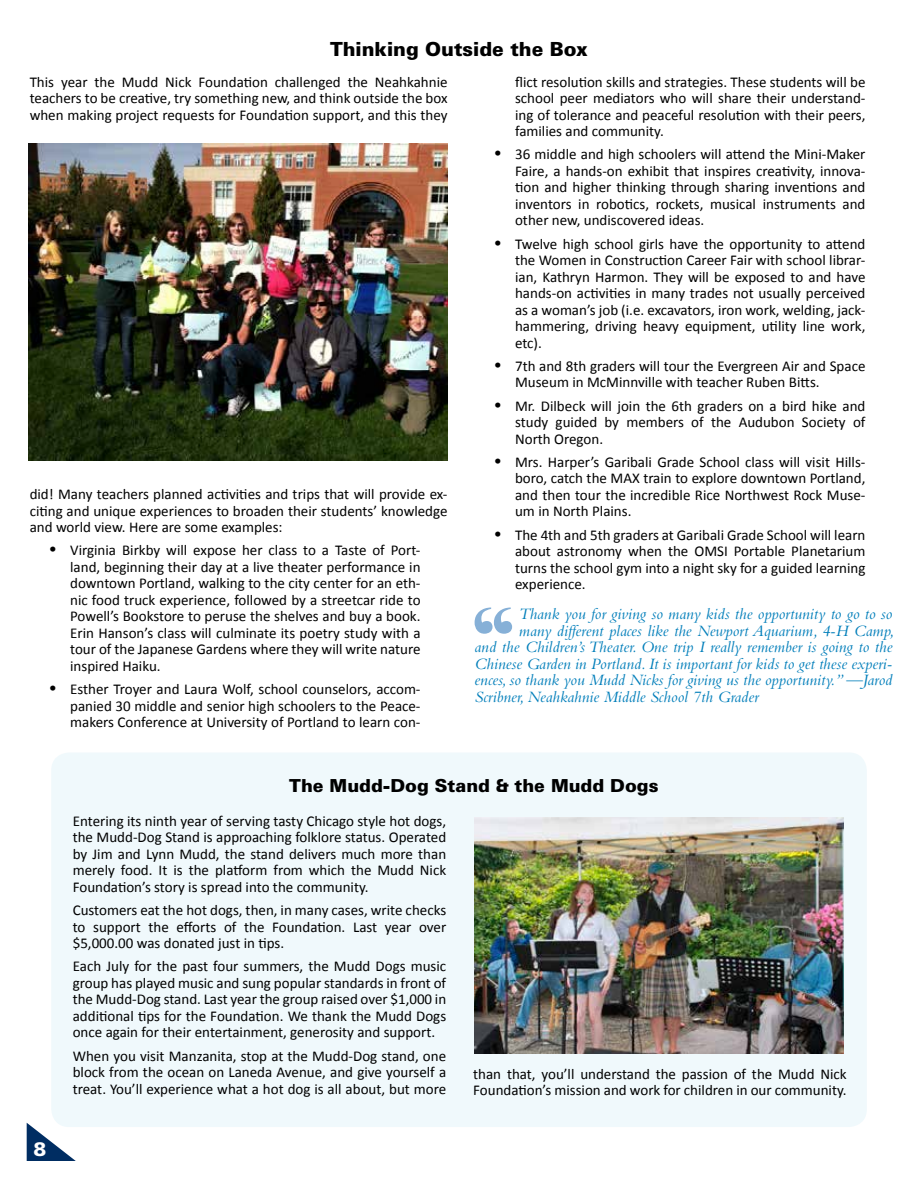
<style>
.page{position:relative;width:918px;height:1188px;background:#fff}
.page>*{position:absolute;margin:0;border:0;box-sizing:border-box;transform-origin:0 0}
.t1{font:900 19.5px "Zurich BT";color:#000}
.t2{font:900 19.5px "Zurich BT";color:#fff}
.t3{font:900 18px "Zurich BT";color:#000}
.t4{font:italic 16.5px "Bembo";color:#007eba}
.t5{font:15px/16.5px "Calibri";color:#000;text-align:justify}
.s1{font-family:"Times";font-size:18px}
</style>
<div class="page">
<img style="left:29px;top:144px;width:419px;height:317px">
<svg style="left:475px;top:607px;width:37px;height:27px"></svg>
<svg style="left:27px;top:1123px;width:49px;height:38px"></svg>
<div style="left:51px;top:752px;width:816px;height:375px;background:#f0f9fc;border-radius:18px"></div>
<img style="left:475px;top:818px;width:369px;height:236px">
<h1 class="t1" style="left:330px;top:37px;width:259px">Thinking Outside the Box</h1>
<p class="t5" style="left:30px;top:73px;width:419px">This year the Mudd Nick Foundation challenged the Neahkahnie teachers to be creative, try something new, and think outside the box when making project requests for Foundation support, and this they</p>
<p class="t5" style="left:30px;top:485px;width:419px">did! Many teachers planned activities and trips that will provide ex&shy;citing and unique experiences to broaden their students’ knowledge and world view. Here are some examples:</p>
<p class="t5" style="left:70px;top:541px;width:352px;text-indent:-20px"><span class="s1">•</span> Virginia Birkby will expose her class to a Taste of Port&shy;land, beginning their day at a live theater performance in downtown Portland, walking to the city center for an eth&shy;nic food truck experience, followed by a streetcar ride to Powell’s Bookstore to peruse the shelves and buy a book.<br>Erin Hanson’s class will culminate its poetry study with a tour of the Japanese Gardens where they will write nature inspired Haiku.</p>
<p class="t5" style="left:70px;top:680px;width:352px;text-indent:-20px"><span class="s1">•</span> Esther Troyer and Laura Wolf, school counselors, accom&shy;panied 30 middle and senior high schoolers to the Peace&shy;makers Conference at University of Portland to learn con-</p>
<p class="t5" style="left:515px;top:73px;width:352px">flict resolution skills and strategies. These students will be school peer mediators who will share their understand&shy;ing of tolerance and peaceful resolution with their peers, families and community.</p>
<p class="t5" style="left:515px;top:145px;width:352px;text-indent:-20px"><span class="s1">•</span> 36 middle and high schoolers will attend the Mini-Maker Faire, a hands-on exhibit that inspires creativity, innova&shy;tion and higher thinking through sharing inventions and inventors in robotics, rockets, musical instruments and other new, undiscovered ideas.</p>
<p class="t5" style="left:515px;top:235px;width:352px;text-indent:-20px"><span class="s1">•</span> Twelve high school girls have the opportunity to attend the Women in Construction Career Fair with school librar&shy;ian, Kathryn Harmon. They will be exposed to and have hands-on activities in many trades not usually perceived as a woman’s job (i.e. excavators, iron work, welding, jack&shy;hammering, driving heavy equipment, utility line work, etc).</p>
<p class="t5" style="left:515px;top:357px;width:352px;text-indent:-20px"><span class="s1">•</span> 7th and 8th graders will tour the Evergreen Air and Space<br>Museum in McMinnville with teacher Ruben Bitts.</p>
<p class="t5" style="left:515px;top:397px;width:352px;text-indent:-20px"><span class="s1">•</span> Mr. Dilbeck will join the 6th graders on a bird hike and study guided by members of the Audubon Society of North Oregon.</p>
<p class="t5" style="left:515px;top:453px;width:352px;text-indent:-20px"><span class="s1">•</span> Mrs. Harper’s Garibali Grade School class will visit Hills&shy;boro, catch the MAX train to explore downtown Portland, and then tour the incredible Rice Northwest Rock Muse&shy;um in North Plains.</p>
<p class="t5" style="left:515px;top:526px;width:352px;text-indent:-20px"><span class="s1">•</span> The 4th and 5th graders at Garibali Grade School will learn about astronomy when the OMSI Portable Planetarium turns the school gym into a night sky for a guided learning experience.</p>
<p class="t4" style="left:519px;top:604px;width:375px">Thank you for giving so many kids the opportunity to go to so</p>
<p class="t4" style="left:519px;top:621px;width:377px">many different places like the Newport Aquarium, 4-H Camp,</p>
<p class="t4" style="left:475px;top:637px;width:419px">and the Children’s Theater. One trip I really remember is going to the</p>
<p class="t4" style="left:475px;top:654px;width:419px">Chinese Garden in Portland. It is important for kids to get these experi-</p>
<p class="t4" style="left:475px;top:670px;width:419px">ences, so thank you Mudd Nicks for giving us the opportunity.” —Jarod</p>
<p class="t4" style="left:475px;top:687px;width:285px">Scribner, Neahkahnie Middle School 7th Grader</p>
<p class="t3" style="left:289px;top:775px;width:371px">The Mudd-Dog Stand &amp; the Mudd Dogs</p>
<h1 class="t2" style="left:33px;top:1137px;width:14px">8</h1>
<p class="t5" style="left:73px;top:812px;width:375px">Entering its ninth year of serving tasty Chicago style hot dogs, the Mudd-Dog Stand is approaching folklore status. Operated by Jim and Lynn Mudd, the stand delivers much more than merely food. It is the platform from which the Mudd Nick Foundation’s story is spread into the community.</p>
<p class="t5" style="left:73px;top:901px;width:375px">Customers eat the hot dogs, then, in many cases, write checks to support the efforts of the Foundation. Last year over $5,000.00 was donated just in tips.</p>
<p class="t5" style="left:73px;top:957px;width:375px">Each July for the past four summers, the Mudd Dogs music group has played music and sung popular standards in front of the Mudd-Dog stand. Last year the group raised over $1,000 in additional tips for the Foundation. We thank the Mudd Dogs once again for their entertainment, generosity and support.</p>
<p class="t5" style="left:73px;top:1047px;width:375px">When you visit Manzanita, stop at the Mudd-Dog stand, one block from the ocean on Laneda Avenue, and give yourself a treat. You’ll experience what a hot dog is all about, but more</p>
<p class="t5" style="left:473px;top:1065px;width:375px">than that, you’ll understand the passion of the Mudd Nick<br>Foundation’s mission and work for children in our community.</p>
</div>
